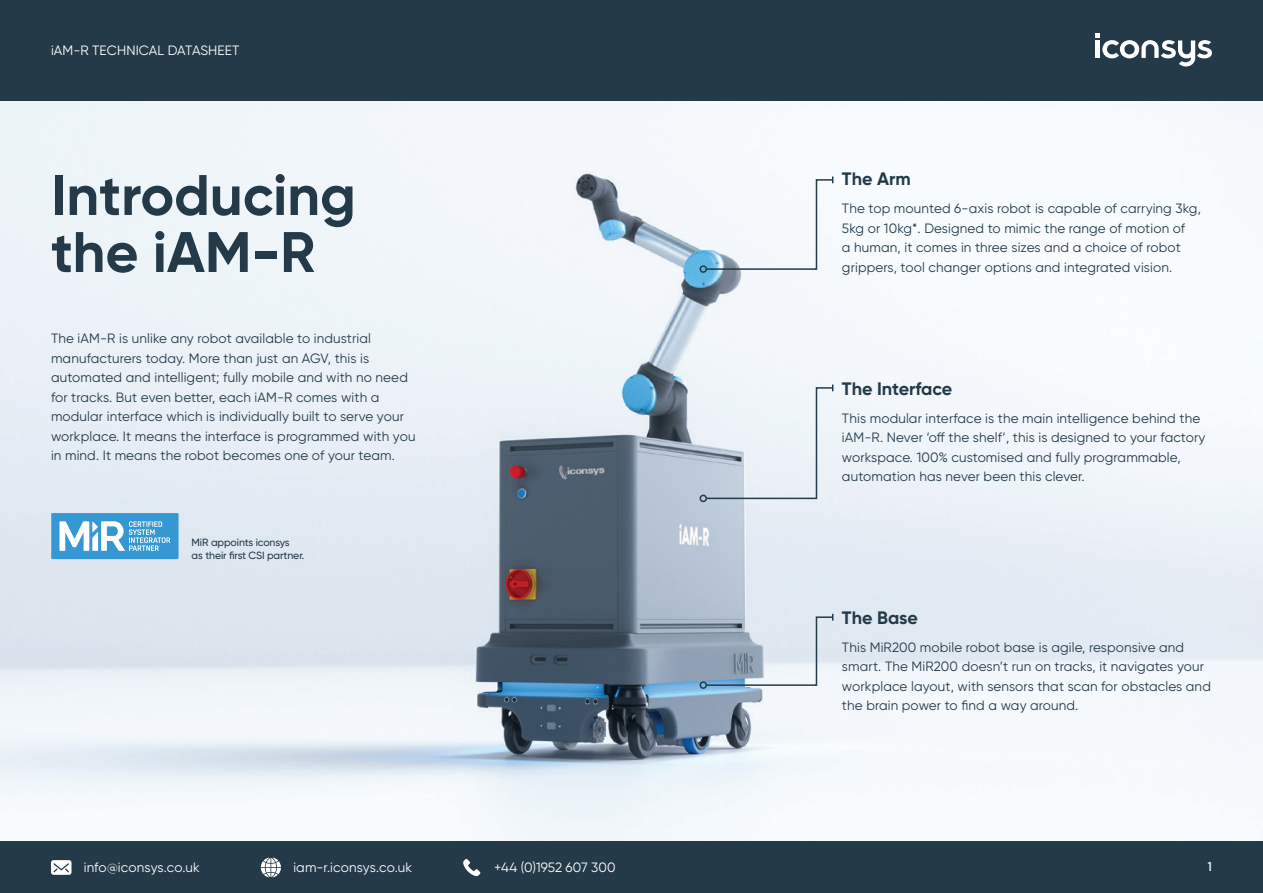
<style>
.page{position:relative;width:1263px;height:893px;background:#fff}
.page>*{position:absolute;margin:0;border:0;box-sizing:border-box;transform-origin:0 0}
.t1{font:700 57px/57px "Gilroy";color:#243a49}
.Subheader{font:700 18px "Gilroy";color:#243a49}
.Body{font:13.5px/19.5px "Gilroy";letter-spacing:.01em;color:#243a49}
.Body-2{font:13.5px "Gilroy";letter-spacing:.01em;color:#fff}
.Body-3{font:13.5px "Noir Pro";color:#fff}
.Body-4{font:500 10.5px/13.5px "Gilroy";letter-spacing:-.01em;color:#243a49}
</style>
<div class="page">
<img style="left:0;top:100px;width:1263px;height:742px">
<div style="left:699px;top:265px;width:8px;height:8px;border:2px solid #243a49;border-radius:50%"></div>
<svg style="left:705px;top:177px;width:129px;height:94px"></svg>
<div style="left:699px;top:495px;width:8px;height:7px;border:2px solid #243a49;border-radius:50%"></div>
<svg style="left:705px;top:385px;width:129px;height:115px"></svg>
<div style="left:699px;top:681px;width:8px;height:8px;border:2px solid #243a49;border-radius:50%"></div>
<svg style="left:705px;top:614px;width:129px;height:73px;background:#becad6"></svg>
<div style="left:0;top:842px;width:1263px;height:51px;background:#243a49"></div>
<svg style="left:463px;top:859px;width:17px;height:17px"></svg>
<svg style="left:51px;top:860px;width:21px;height:15px"></svg>
<svg style="left:261px;top:858px;width:20px;height:19px"></svg>
<div style="left:51px;top:513px;width:128px;height:46px;background:#3598d3"></div>
<svg style="left:60px;top:521px;width:110px;height:30px"></svg>
<div style="left:0;top:0;width:1263px;height:100px;background:#243a49"></div>
<svg style="left:1095px;top:34px;width:117px;height:32px"></svg>
<p class="Body-2" style="left:51px;top:42px;width:190px">iAM-R TECHNICAL DATASHEET</p>
<p class="t1" style="left:51px;top:166px;width:306px">Introducing the iAM-R</p>
<p class="Body" style="left:51px;top:329px;width:366px">The iAM-R is unlike any robot available to industrial manufacturers today. More than just an AGV, this is automated and intelligent; fully mobile and with no need for tracks. But even better, each iAM-R comes with a modular interface which is individually built to serve your workplace. It means the interface is programmed with you in mind. It means the robot becomes one of your team.</p>
<p class="Body-4" style="left:192px;top:535px;width:114px">MiR appoints iconsys<br>as their first CSI partner.</p>
<p class="Subheader" style="left:842px;top:168px;width:70px">The Arm</p>
<p class="Body" style="left:842px;top:199px;width:360px">The top mounted 6-axis robot is capable of carrying 3kg, 5kg or 10kg*. Designed to mimic the range of motion of<br>a human, it comes in three sizes and a choice of robot grippers, tool changer options and integrated vision.</p>
<p class="Subheader" style="left:842px;top:377px;width:112px">The Interface</p>
<p class="Body" style="left:842px;top:408px;width:365px">This modular interface is the main intelligence behind the iAM-R. Never ‘off the shelf’, this is designed to your factory workspace. 100% customised and fully programmable, automation has never been this clever.</p>
<p class="Subheader" style="left:842px;top:606px;width:77px">The Base</p>
<p class="Body" style="left:842px;top:637px;width:370px">This MiR200 mobile robot base is agile, responsive and smart. The MiR200 doesn’t run on tracks, it navigates your workplace layout, with sensors that scan for obstacles and the brain power to find a way around.</p>
<p class="Body-2" style="left:84px;top:859px;width:118px">info@iconsys.co.uk</p>
<p class="Body-2" style="left:293px;top:859px;width:120px">iam-r.iconsys.co.uk</p>
<p class="Body-2" style="left:494px;top:859px;width:123px">+44 (0)1952 607 300</p>
<p class="Body-3" style="left:1207px;top:856px;width:6px">1</p>
</div>
